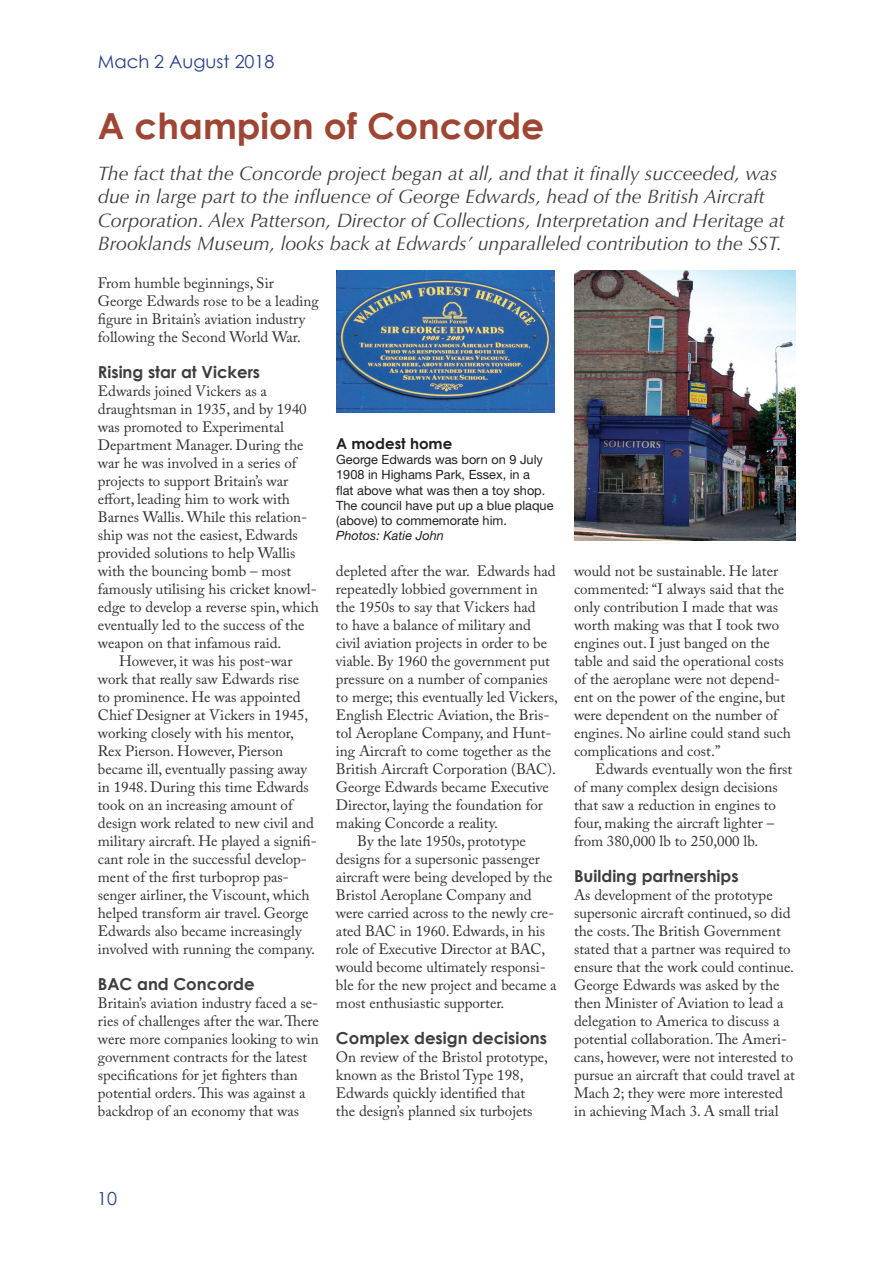
<style>
.page{position:relative;width:893px;height:1263px;background:#fff}
.page>*{position:absolute;margin:0;border:0;box-sizing:border-box;transform-origin:0 0}
.t1{font:700 36px "Century Gothic";color:#9e4633}
.t2{font:italic 19.5px/23.4px "Optima";color:#3e3e3f}
.t3{font:18px "Century Gothic";color:#253f8e}
.t4{font:700 16.5px "Century Gothic";color:#3e3e3f}
.t5{font:15px/18px "Adobe Caslon Pro";color:#312f30}
.t6{font:700 15px "Century Gothic";color:#231f20}
.t7{font:12.75px/15.3px "Helvetica Neue";color:#231f20}
.t8{font:italic 12.75px "Helvetica Neue";color:#231f20}
</style>
<div class="page">
<img style="left:574px;top:270px;width:221px;height:270px">
<img style="left:336px;top:270px;width:219px;height:142px">
<p class="t3" style="left:98px;top:50px;width:178px">Mach 2 August 2018</p>
<h1 class="t1" style="left:98px;top:104px;width:448px">A champion of Concorde</h1>
<p class="t2" style="left:98px;top:162px;width:688px">The fact that the Concorde project began at all, and that it finally succeeded, was due in large part to the influence of George Edwards, head of the British Aircraft Corporation. Alex Patterson, Director of Collections, Interpretation and Heritage at Brooklands Museum, looks back at Edwards’ unparalleled contribution to the SST.</p>
<p class="t5" style="left:98px;top:274px;width:222px">From humble beginnings, Sir George Edwards rose to be a leading figure in Britain’s aviation industry following the Second World War.</p>
<p class="t4" style="left:98px;top:362px;width:164px">Rising star at Vickers</p>
<p class="t5" style="left:98px;top:382px;width:171px">Edwards joined Vickers as a</p>
<p class="t5" style="left:98px;top:400px;width:210px">draughtsman in 1935, and by 1940</p>
<p class="t5" style="left:98px;top:418px;width:188px">was promoted to Experimental</p>
<p class="t5" style="left:98px;top:436px;width:207px">Department Manager. During the</p>
<p class="t5" style="left:98px;top:454px;width:200px">war he was involved in a series of</p>
<p class="t5" style="left:98px;top:472px;width:192px">projects to support Britain’s war</p>
<p class="t5" style="left:98px;top:490px;width:194px">effort, leading him to work with</p>
<p class="t5" style="left:98px;top:508px;width:211px">Barnes Wallis. While this relation-</p>
<p class="t5" style="left:98px;top:526px;width:202px">ship was not the easiest, Edwards</p>
<p class="t5" style="left:98px;top:544px;width:199px">provided solutions to help Wallis</p>
<p class="t5" style="left:98px;top:562px;width:195px">with the bouncing bomb – most</p>
<p class="t5" style="left:98px;top:580px;width:220px">famously utilising his cricket knowl-</p>
<p class="t5" style="left:98px;top:598px;width:223px">edge to develop a reverse spin, which</p>
<p class="t5" style="left:98px;top:616px;width:208px">eventually led to the success of the</p>
<p class="t5" style="left:98px;top:634px;width:185px">weapon on that infamous raid.</p>
<p class="t5" style="left:119px;top:652px;width:175px">However, it was his post-war</p>
<p class="t5" style="left:98px;top:670px;width:203px">work that really saw Edwards rise</p>
<p class="t5" style="left:98px;top:688px;width:204px">to prominence. He was appointed</p>
<p class="t5" style="left:98px;top:706px;width:212px">Chief Designer at Vickers in 1945,</p>
<p class="t5" style="left:98px;top:724px;width:198px">working closely with his mentor,</p>
<p class="t5" style="left:98px;top:742px;width:187px">Rex Pierson. However, Pierson</p>
<p class="t5" style="left:98px;top:760px;width:211px">became ill, eventually passing away</p>
<p class="t5" style="left:98px;top:778px;width:213px">in 1948. During this time Edwards</p>
<p class="t5" style="left:98px;top:796px;width:196px">took on an increasing amount of</p>
<p class="t5" style="left:98px;top:814px;width:218px">design work related to new civil and</p>
<p class="t5" style="left:98px;top:832px;width:220px">military aircraft. He played a signifi-</p>
<p class="t5" style="left:98px;top:850px;width:211px">cant role in the successful develop-</p>
<p class="t5" style="left:98px;top:868px;width:193px">ment of the first turboprop pas-</p>
<p class="t5" style="left:98px;top:886px;width:213px">senger airliner, the Viscount, which</p>
<p class="t5" style="left:98px;top:904px;width:212px">helped transform air travel. George</p>
<p class="t5" style="left:98px;top:922px;width:205px">Edwards also became increasingly</p>
<p class="t5" style="left:98px;top:940px;width:218px">involved with running the company.</p>
<p class="t4" style="left:98px;top:974px;width:158px">BAC and Concorde</p>
<p class="t5" style="left:98px;top:994px;width:223px">Britain’s aviation industry faced a se&shy;ries of challenges after the war. There were more companies looking to win government contracts for the latest specifications for jet fighters than potential orders. This was against a backdrop of an economy that was</p>
<p class="t6" style="left:336px;top:434px;width:118px">A modest home</p>
<p class="t7" style="left:336px;top:451px;width:219px">George Edwards was born on 9 July<br>1908 in Highams Park, Essex, in a<br>flat above what was then a toy shop.<br>The council have put up a blue plaque (above) to commemorate him.</p>
<p class="t8" style="left:336px;top:528px;width:109px">Photos: Katie John</p>
<p class="t5" style="left:336px;top:562px;width:221px">depleted after the war. Edwards had</p>
<p class="t5" style="left:336px;top:580px;width:203px">repeatedly lobbied government in</p>
<p class="t5" style="left:336px;top:598px;width:201px">the 1950s to say that Vickers had</p>
<p class="t5" style="left:336px;top:616px;width:197px">to have a balance of military and</p>
<p class="t5" style="left:336px;top:634px;width:213px">civil aviation projects in order to be</p>
<p class="t5" style="left:336px;top:652px;width:216px">viable. By 1960 the government put</p>
<p class="t5" style="left:336px;top:670px;width:213px">pressure on a number of companies</p>
<p class="t5" style="left:336px;top:688px;width:223px">to merge; this eventually led Vickers,</p>
<p class="t5" style="left:336px;top:706px;width:215px">English Electric Aviation, the Bris-</p>
<p class="t5" style="left:336px;top:724px;width:217px">tol Aeroplane Company, and Hunt-</p>
<p class="t5" style="left:336px;top:742px;width:217px">ing Aircraft to come together as the</p>
<p class="t5" style="left:336px;top:760px;width:222px">British Aircraft Corporation (BAC).</p>
<p class="t5" style="left:336px;top:778px;width:214px">George Edwards became Executive</p>
<p class="t5" style="left:336px;top:796px;width:209px">Director, laying the foundation for</p>
<p class="t5" style="left:336px;top:814px;width:164px">making Concorde a reality.</p>
<p class="t5" style="left:357px;top:832px;width:170px">By the late 1950s, prototype</p>
<p class="t5" style="left:336px;top:850px;width:205px">designs for a supersonic passenger</p>
<p class="t5" style="left:336px;top:868px;width:218px">aircraft were being developed by the</p>
<p class="t5" style="left:336px;top:886px;width:197px">Bristol Aeroplane Company and</p>
<p class="t5" style="left:336px;top:904px;width:220px">were carried across to the newly cre-</p>
<p class="t5" style="left:336px;top:922px;width:211px">ated BAC in 1960. Edwards, in his</p>
<p class="t5" style="left:336px;top:940px;width:211px">role of Executive Director at BAC,</p>
<p class="t5" style="left:336px;top:958px;width:211px">would become ultimately responsi-</p>
<p class="t5" style="left:336px;top:976px;width:222px">ble for the new project and became a</p>
<p class="t5" style="left:336px;top:994px;width:170px">most enthusiastic supporter.</p>
<p class="t4" style="left:336px;top:1028px;width:213px">Complex design decisions</p>
<p class="t5" style="left:336px;top:1048px;width:214px">On review of the Bristol prototype, known as the Bristol Type 198, Edwards quickly identified that the design’s planned six turbojets</p>
<p class="t5" style="left:574px;top:562px;width:218px">would not be sustainable. He later commented: “I always said that the only contribution I made that was worth making was that I took two engines out. I just banged on the table and said the operational costs of the aeroplane were not depend&shy;ent on the power of the engine, but were dependent on the number of engines. No airline could stand such complications and cost.”</p>
<p class="t5" style="left:574px;top:760px;width:220px;text-indent:21px">Edwards eventually won the first of many complex design decisions that saw a reduction in engines to four, making the aircraft lighter – from 380,000 lb to 250,000 lb.</p>
<p class="t4" style="left:574px;top:866px;width:166px">Building partnerships</p>
<p class="t5" style="left:574px;top:886px;width:222px">As development of the prototype supersonic aircraft continued, so did the costs. The British Government stated that a partner was required to ensure that the work could continue.<br>George Edwards was asked by the then Minister of Aviation to lead a delegation to America to discuss a potential collaboration. The Ameri&shy;cans, however, were not interested to pursue an aircraft that could travel at Mach 2; they were more interested in achieving Mach 3. A small trial</p>
<p class="t3" style="left:97px;top:1188px;width:21px">10</p>
</div>
